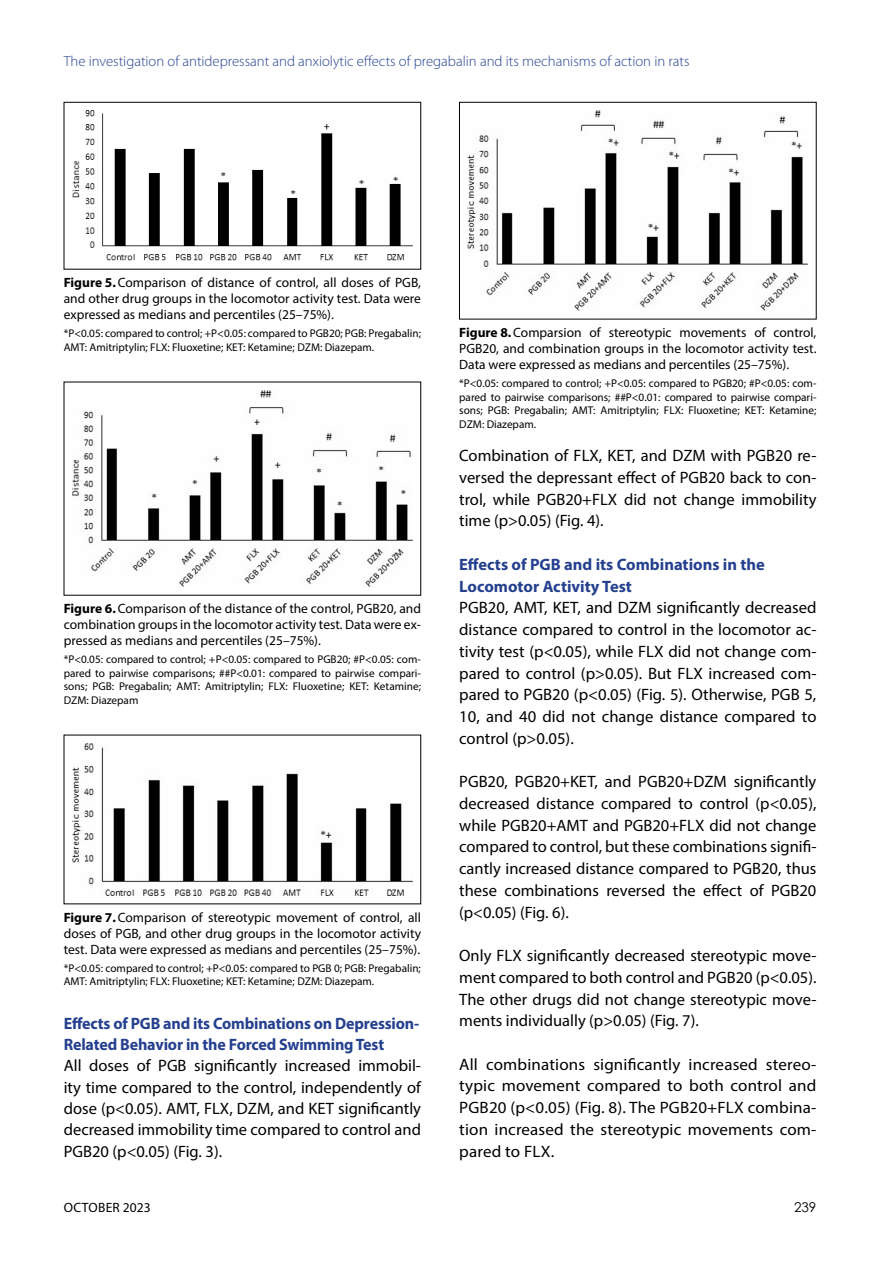
<style>
.page{position:relative;width:893px;height:1263px;background:#fff}
.page>*{position:absolute;margin:0;border:0;box-sizing:border-box;transform-origin:0 0}
.t1{font:16.5px/21.8px "Myriad Pro";color:#000;text-align:justify}
.t2{font:700 16.5px/21.3px "Myriad Pro";letter-spacing:-.01em;color:#25408f}
.t3{font:300 14.7px "Myriad Pro";color:#25408f}
.t4{font:13.5px/16.2px "Myriad Pro";color:#000;text-align:justify}
.t5{font:13.5px "Myriad Pro";letter-spacing:.02em;color:#000}
.t6{font:13.5px "Century Gothic";color:#000}
.t7{font:11.25px/13.5px "Myriad Pro";color:#000}
.s1{font-weight:700}
</style>
<div class="page">
<div style="left:64px;top:102px;width:357px;height:167px;border:1px solid #000"></div>
<img style="left:72px;top:111px;width:340px;height:150px">
<div style="left:459px;top:102px;width:357px;height:217px;border:1px solid #000"></div>
<img style="left:468px;top:111px;width:340px;height:200px">
<img style="left:72px;top:390px;width:340px;height:197px">
<img style="left:72px;top:743px;width:340px;height:152px">
<p class="t3" style="left:64px;top:53px;width:627px">The investigation of antidepressant and anxiolytic effects of pregabalin and its mechanisms of action in rats</p>
<p class="t4" style="left:64px;top:274px;width:359px"><span class="s1">Figure 5.</span>Comparison of distance of control, all doses of PGB, and other drug groups in the locomotor activity test. Data were expressed as medians and percentiles (25–75%).</p>
<p class="t7" style="left:64px;top:326px;width:359px">*P&lt;0.05: compared to control; +P&lt;0.05: compared to PGB20; PGB: Pregabalin;<br>AMT: Amitriptylin; FLX: Fluoxetine; KET: Ketamine; DZM: Diazepam.</p>
<p class="t4" style="left:459px;top:324px;width:359px"><span class="s1">Figure 8.</span>Comparsion of stereotypic movements of control, PGB20, and combination groups in the locomotor activity test.<br>Data were expressed as medians and percentiles (25–75%).</p>
<p class="t7" style="left:459px;top:376px;width:359px;text-align:justify">*P&lt;0.05: compared to control; +P&lt;0.05: compared to PGB20; #P&lt;0.05: com&shy;pared to pairwise comparisons; ##P&lt;0.01: compared to pairwise compari&shy;sons; PGB: Pregabalin; AMT: Amitriptylin; FLX: Fluoxetine; KET: Ketamine; DZM: Diazepam.</p>
<p class="t4" style="left:64px;top:600px;width:359px"><span class="s1">Figure 6.</span>Comparison of the distance of the control, PGB20, and combination groups in the locomotor activity test. Data were ex&shy;pressed as medians and percentiles (25–75%).</p>
<p class="t7" style="left:64px;top:652px;width:359px;text-align:justify">*P&lt;0.05: compared to control; +P&lt;0.05: compared to PGB20; #P&lt;0.05: com&shy;pared to pairwise comparisons; ##P&lt;0.01: compared to pairwise compari&shy;sons; PGB: Pregabalin; AMT: Amitriptylin; FLX: Fluoxetine; KET: Ketamine; DZM: Diazepam</p>
<p class="t4" style="left:64px;top:909px;width:359px"><span class="s1">Figure 7.</span>Comparison of stereotypic movement of control, all doses of PGB, and other drug groups in the locomotor activity test. Data were expressed as medians and percentiles (25–75%).</p>
<p class="t7" style="left:64px;top:961px;width:359px">*P&lt;0.05: compared to control; +P&lt;0.05: compared to PGB 0; PGB: Pregabalin;<br>AMT: Amitriptylin; FLX: Fluoxetine; KET: Ketamine; DZM: Diazepam.</p>
<p class="t2" style="left:64px;top:1012px;width:357px">Effects of PGB and its Combinations on Depression-<br>Related Behavior in the Forced Swimming Test</p>
<p class="t1" style="left:64px;top:1055px;width:359px;line-height:21.3px">All doses of PGB significantly increased immobil&shy;ity time compared to the control, independently of dose (p&lt;0.05). AMT, FLX, DZM, and KET significantly decreased immobility time compared to control and PGB20 (p&lt;0.05) (Fig. 3).</p>
<p class="t1" style="left:459px;top:445px;width:359px">Combination of FLX, KET, and DZM with PGB20 re&shy;versed the depressant effect of PGB20 back to con&shy;trol, while PGB20+FLX did not change immobility time (p&gt;0.05) (Fig. 4).</p>
<p class="t2" style="left:459px;top:553px;width:307px;line-height:21.8px">Effects of PGB and its Combinations in the<br>Locomotor Activity Test</p>
<p class="t1" style="left:459px;top:597px;width:359px">PGB20, AMT, KET, and DZM significantly decreased distance compared to control in the locomotor ac&shy;tivity test (p&lt;0.05), while FLX did not change com&shy;pared to control (p&gt;0.05). But FLX increased com&shy;pared to PGB20 (p&lt;0.05) (Fig. 5). Otherwise, PGB 5, 10, and 40 did not change distance compared to control (p&gt;0.05).</p>
<p class="t1" style="left:459px;top:770px;width:359px">PGB20, PGB20+KET, and PGB20+DZM significantly decreased distance compared to control (p&lt;0.05), while PGB20+AMT and PGB20+FLX did not change compared to control, but these combinations signifi&shy;cantly increased distance compared to PGB20, thus these combinations reversed the effect of PGB20 (p&lt;0.05) (Fig. 6).</p>
<p class="t1" style="left:459px;top:944px;width:359px">Only FLX significantly decreased stereotypic move&shy;ment compared to both control and PGB20 (p&lt;0.05).<br>The other drugs did not change stereotypic move&shy;ments individually (p&gt;0.05) (Fig. 7).</p>
<p class="t1" style="left:459px;top:1053px;width:359px">All combinations significantly increased stereo&shy;typic movement compared to both control and PGB20 (p&lt;0.05) (Fig. 8). The PGB20+FLX combina&shy;tion increased the stereotypic movements com&shy;pared to FLX.</p>
<p class="t5" style="left:64px;top:1199px;width:88px">OCTOBER 2023</p>
<p class="t6" style="left:794px;top:1199px;width:24px">239</p>
</div>
